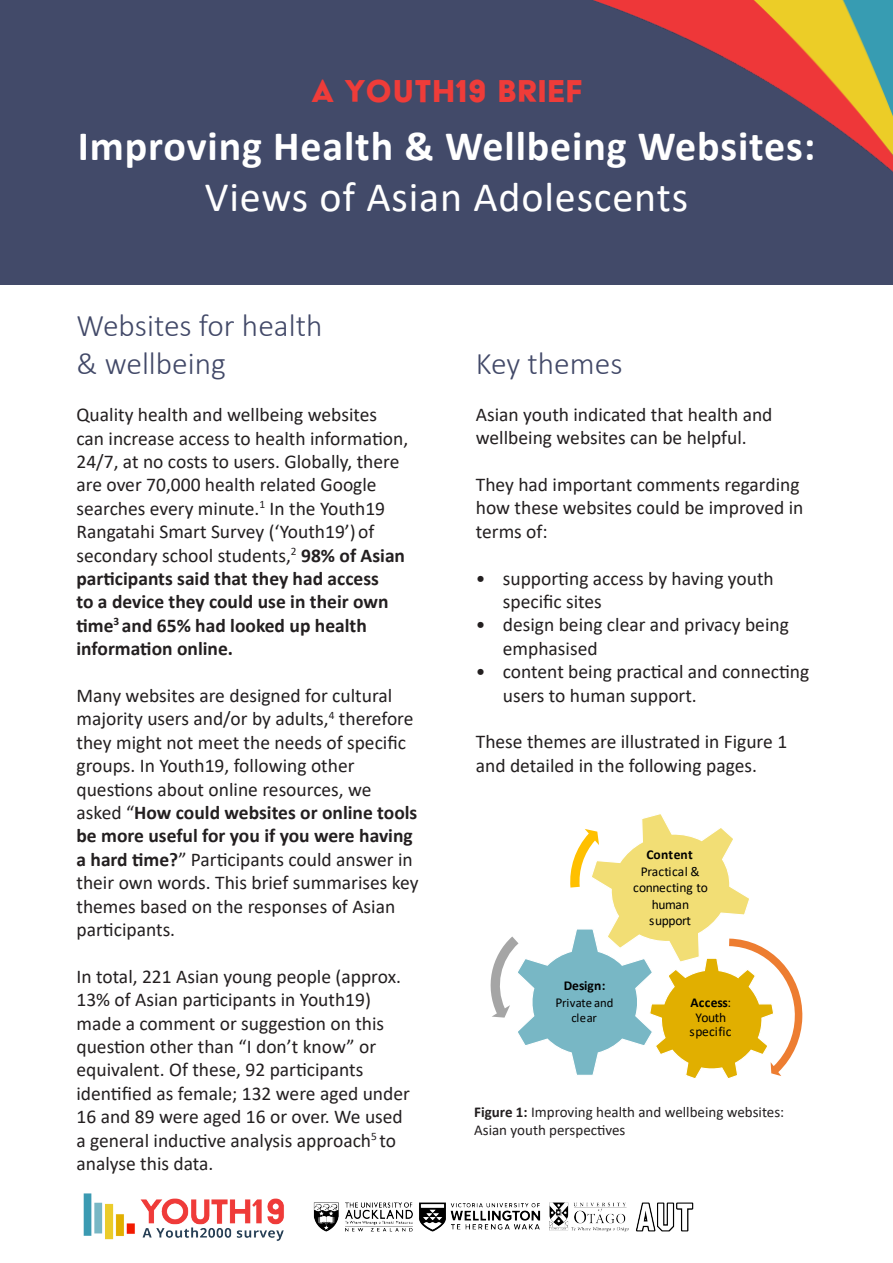
<style>
.page{position:relative;width:893px;height:1263px;background:#fff}
.page>*{position:absolute;margin:0;border:0;box-sizing:border-box;transform-origin:0 0}
.t1{font:700 42px "Calibri";letter-spacing:.02em;color:#fff}
.t2{font:42px "Calibri";letter-spacing:.02em;color:#fff}
.t3{font:36px "Acier Text Solid";letter-spacing:.03em;color:#ef3c39}
.Medium_TItle{font:300 31.5px "Calibri";color:#424968}
.Paragraph_Style_1{font:19.5px/23.4px "Calibri";color:#231f20}
.figures{font:15px "Calibri";color:#231f20}
.t4{font:13.5px/16.5px "Calibri";letter-spacing:-.025em;color:#000;text-align:center}
.t5{font:13.5px/14.9px "Calibri";color:#000;text-align:center}
.t6{font:700 13.5px "Calibri";letter-spacing:-.005em;color:#000}
.t7{font:12.75px/15.3px "Calibri";color:#000;text-align:center}
.s1{font-weight:700}
.s2{font-size:13.5px}
</style>
<div class="page">
<img style="left:83px;top:1193px;width:201px;height:48px">
<img style="left:313px;top:1202px;width:381px;height:30px">
<div style="left:0;top:0;width:893px;height:284px;background:#424a69"></div>
<img style="left:593px;top:0;width:300px;height:172px">
<svg style="left:490px;top:814px;width:313px;height:264px"></svg>
<p class="t3" style="left:311px;top:72px;width:273px">A YOUTH19 BRIEF</p>
<p class="t1" style="left:78px;top:117px;width:739px">Improving Health &amp; Wellbeing Websites:</p>
<p class="t2" style="left:205px;top:167px;width:485px">Views of Asian Adolescents</p>
<p class="Medium_TItle" style="left:76px;top:306px;width:247px">Websites for health</p>
<p class="Medium_TItle" style="left:76px;top:344px;width:151px">&amp; wellbeing</p>
<p class="Paragraph_Style_1" style="left:76px;top:402px;width:333px">Quality health and wellbeing websites can increase access to health information, 24/7, at no costs to users. Globally, there are over 70,000 health related Google searches every minute.<sup>1</sup> In the Youth19<br>Rangatahi Smart Survey (‘Youth19’) of secondary school students,<sup>2</sup> <span class="s1">98% of Asian participants said that they had access<br>to a device they could use in their own time</span><sup>3</sup> <span class="s1">and 65% had looked up health information online.</span></p>
<p class="Paragraph_Style_1" style="left:76px;top:683px;width:344px">Many websites are designed for cultural majority users and/or by adults,<sup>4</sup> therefore they might not meet the needs of specific groups. In Youth19, following other questions about online resources, we asked “<span class="s1">How could websites or online tools be more useful for you if you were having a hard time?</span>” Participants could answer in their own words. This brief summarises key themes based on the responses of Asian participants.</p>
<p class="Paragraph_Style_1" style="left:76px;top:964px;width:335px">In total, 221 Asian young people (approx.<br>13% of Asian participants in Youth19) made a comment or suggestion on this question other than “I don’t know” or equivalent. Of these, 92 participants identified as female; 132 were aged under 16 and 89 were aged 16 or over. We used a general inductive analysis approach<sup>5</sup> to analyse this data.</p>
<p class="Medium_TItle" style="left:476px;top:344px;width:148px">Key themes</p>
<p class="Paragraph_Style_1" style="left:476px;top:402px;width:298px">Asian youth indicated that health and wellbeing websites can be helpful.</p>
<p class="Paragraph_Style_1" style="left:476px;top:472px;width:329px">They had important comments regarding how these websites could be improved in terms of:</p>
<p class="Paragraph_Style_1" style="left:503px;top:566px;width:272px;text-indent:-27px">• supporting access by having youth specific sites</p>
<p class="Paragraph_Style_1" style="left:503px;top:613px;width:288px;text-indent:-27px">• design being clear and privacy being emphasised</p>
<p class="Paragraph_Style_1" style="left:503px;top:659px;width:308px;text-indent:-27px">• content being practical and connecting users to human support.</p>
<p class="Paragraph_Style_1" style="left:476px;top:730px;width:313px">These themes are illustrated in Figure 1 and detailed in the following pages.</p>
<p class="t4" style="left:633px;top:846px;width:76px"><span class="s1">Content<br></span>Practical &amp; connecting to human support</p>
<p class="t6" style="left:564px;top:976px;width:43px">Design:</p>
<p class="t7" style="left:555px;top:995px;width:60px"><span class="s2">P</span>rivate and clear</p>
<p class="t5" style="left:690px;top:994px;width:44px"><span class="s1">Access</span>:<br>Youth specific</p>
<p class="figures" style="left:474px;top:1101px;width:312px"><span class="s1">Figure 1:</span> Improving health and wellbeing websites:</p>
<p class="figures" style="left:474px;top:1119px;width:153px">Asian youth perspectives</p>
</div>
